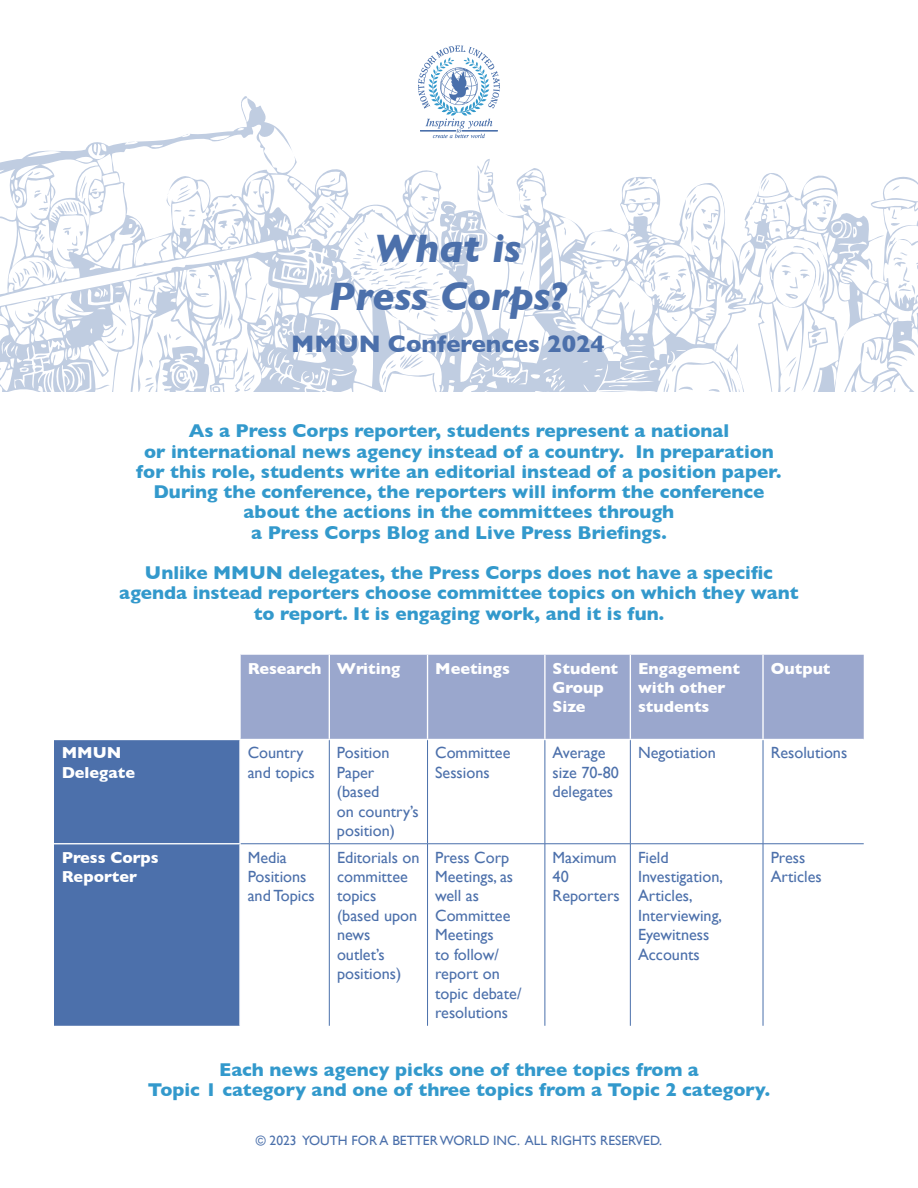
<style>
.page{position:relative;width:918px;height:1188px;background:#fff}
.page>*{position:absolute;margin:0;border:0;box-sizing:border-box;transform-origin:0 0}
.t1{font:italic 700 40.5px/48.6px "Gill Sans";color:#4c70ab;text-align:center}
.t2{font:700 24.3px "Gill Sans";color:#4c70ab}
.t3{font:700 18.9px/20.2px "Gill Sans";color:#39c;text-align:center}
.t4{font:16.2px/19.5px "Gill Sans";color:#4c70ab}
.t5{font:700 16.2px/19.5px "Gill Sans";color:#fff}
.t6{font:13.5px "Gill Sans";color:#4b70ab}
</style>
<div class="page">
<svg style="left:0;top:96px;width:918px;height:295px"></svg>
<svg style="left:28px;top:171px;width:12px;height:5px"></svg>
<svg style="left:760px;top:178px;width:9px;height:13px"></svg>
<svg style="left:638px;top:181px;width:8px;height:5px"></svg>
<svg style="left:60px;top:176px;width:37px;height:40px"></svg>
<svg style="left:33px;top:190px;width:16px;height:22px"></svg>
<svg style="left:177px;top:185px;width:14px;height:16px"></svg>
<svg style="left:887px;top:237px;width:31px;height:58px"></svg>
<svg style="left:519px;top:271px;width:6px;height:11px"></svg>
<svg style="left:136px;top:272px;width:18px;height:5px"></svg>
<svg style="left:13px;top:259px;width:43px;height:28px"></svg>
<svg style="left:264px;top:292px;width:10px;height:21px"></svg>
<svg style="left:503px;top:299px;width:17px;height:19px"></svg>
<svg style="left:789px;top:360px;width:7px;height:17px"></svg>
<svg style="left:614px;top:378px;width:19px;height:5px"></svg>
<svg style="left:172px;top:369px;width:26px;height:19px"></svg>
<svg style="left:243px;top:372px;width:13px;height:19px"></svg>
<svg style="left:380px;top:353px;width:44px;height:32px"></svg>
<svg style="left:731px;top:377px;width:12px;height:14px"></svg>
<svg style="left:662px;top:379px;width:8px;height:12px"></svg>
<svg style="left:784px;top:387px;width:7px;height:4px"></svg>
<svg style="left:618px;top:391px;width:35px;height:1px"></svg>
<svg style="left:758px;top:199px;width:100px;height:103px"></svg>
<svg style="left:283px;top:195px;width:200px;height:127px"></svg>
<svg style="left:228px;top:241px;width:9px;height:5px"></svg>
<svg style="left:612px;top:194px;width:107px;height:129px"></svg>
<svg style="left:811px;top:332px;width:10px;height:11px"></svg>
<div style="left:241px;top:655px;width:623px;height:84px;background:#9aa7cd"></div>
<div style="left:54px;top:740px;width:185px;height:286px;background:#4c70ab"></div>
<hr style="left:329px;top:655px;width:1px;height:84px;background:#fff">
<hr style="left:427px;top:655px;width:1px;height:84px;background:#fff">
<hr style="left:544px;top:655px;width:2px;height:84px;background:#fff">
<hr style="left:630px;top:655px;width:1px;height:84px;background:#fff">
<hr style="left:762px;top:655px;width:2px;height:84px;background:#fff">
<hr style="left:54px;top:843px;width:187px;height:1px;background:#fff">
<hr style="left:329px;top:740px;width:1px;height:104px;background:#4a70ab">
<hr style="left:427px;top:740px;width:1px;height:104px;background:#4a70ab">
<hr style="left:545px;top:740px;width:1px;height:104px;background:#4a70ab">
<hr style="left:630px;top:740px;width:1px;height:104px;background:#4a70ab">
<hr style="left:763px;top:740px;width:1px;height:104px;background:#4a70ab">
<hr style="left:241px;top:843px;width:88px;height:1px;background:#4a70ab">
<hr style="left:329px;top:843px;width:99px;height:1px;background:#4a70ab">
<hr style="left:329px;top:844px;width:1px;height:182px;background:#4a70ab">
<hr style="left:428px;top:843px;width:117px;height:1px;background:#4a70ab">
<hr style="left:427px;top:844px;width:1px;height:182px;background:#4a70ab">
<hr style="left:545px;top:843px;width:85px;height:1px;background:#4a70ab">
<hr style="left:545px;top:844px;width:1px;height:182px;background:#4a70ab">
<hr style="left:630px;top:843px;width:133px;height:1px;background:#4a70ab">
<hr style="left:630px;top:844px;width:1px;height:182px;background:#4a70ab">
<hr style="left:763px;top:843px;width:101px;height:1px;background:#4a70ab">
<hr style="left:763px;top:844px;width:1px;height:182px;background:#4a70ab">
<svg style="left:418px;top:45px;width:82px;height:93px"></svg>
<h1 class="t1" style="left:329px;top:223px;width:240px">What is<br>Press Corps?</h1>
<p class="t2" style="left:291px;top:325px;width:315px">MMUN Conferences 2024</p>
<p class="t3" style="left:635px;top:420px;width:140px;text-align:left;text-indent:-447px">As a Press Corps reporter, students represent a national<br>In preparation</p>
<p class="t3" style="left:144px;top:441px;width:482px">or international news agency instead of a country.</p>
<p class="t3" style="left:136px;top:461px;width:647px">for this role, students write an editorial instead of a position paper.</p>
<p class="t3" style="left:153px;top:481px;width:612px">During the conference, the reporters will inform the conference</p>
<p class="t3" style="left:244px;top:501px;width:432px">about the actions in the committees through</p>
<p class="t3" style="left:251px;top:522px;width:417px">a Press Corps Blog and Live Press Briefings.</p>
<p class="t3" style="left:119px;top:562px;width:681px">Unlike MMUN delegates, the Press Corps does not have a specific agenda instead reporters choose committee topics on which they want to report. It is engaging work, and it is fun.</p>
<p class="t5" style="left:553px;top:658px;width:67px">Student</p>
<p class="t5" style="left:337px;top:658px;width:65px">Writing</p>
<p class="t5" style="left:435px;top:658px;width:76px">Meetings</p>
<p class="t5" style="left:638px;top:658px;width:103px">Engagement with other students</p>
<p class="t5" style="left:771px;top:658px;width:61px">Output</p>
<p class="t5" style="left:248px;top:658px;width:75px">Research</p>
<p class="t5" style="left:553px;top:677px;width:53px">Group<br>Size</p>
<p class="t5" style="left:62px;top:743px;width:75px">MMUN<br>Delegate</p>
<p class="t4" style="left:248px;top:743px;width:69px">Country and topics</p>
<p class="t4" style="left:337px;top:743px;width:83px">Position<br>Paper (based<br>on countrys’ position(</p>
<p class="t4" style="left:435px;top:743px;width:77px">Committee<br>Sessions</p>
<p class="t4" style="left:553px;top:743px;width:68px">Average size 70-80 delegates</p>
<p class="t4" style="left:771px;top:743px;width:78px">Resolutions</p>
<p class="t4" style="left:638px;top:743px;width:79px">Negotiation</p>
<p class="t5" style="left:62px;top:847px;width:99px">Press Corps<br>Reporter</p>
<p class="t4" style="left:248px;top:847px;width:69px">Media<br>Positions andTopics</p>
<p class="t4" style="left:337px;top:847px;width:84px">Editorials on committee topics (based upon news<br>outlets’ positions(</p>
<p class="t4" style="left:435px;top:847px;width:88px">Press Corp<br>Meetings, as well as<br>Committee<br>Meetings<br>to follow/ report on topic debate/ resolutions</p>
<p class="t4" style="left:553px;top:847px;width:69px">Maximum<br>40<br>Reporters</p>
<p class="t4" style="left:638px;top:847px;width:86px">Field<br>Investigation,<br>Articles,<br>Interviewing,<br>Eyewitness<br>Accounts</p>
<p class="t4" style="left:771px;top:847px;width:53px">Press<br>Articles</p>
<p class="t3" style="left:148px;top:1059px;width:624px">Each news agency picks one of three topics from a<br>Topic 1 category and one of three topics from a Topic 2 category.</p>
<p class="t6" style="left:256px;top:1133px;width:408px">© 2023 YOUTH FOR A BETTERWORLD INC. ALL RIGHTS RESERVED.</p>
</div>
